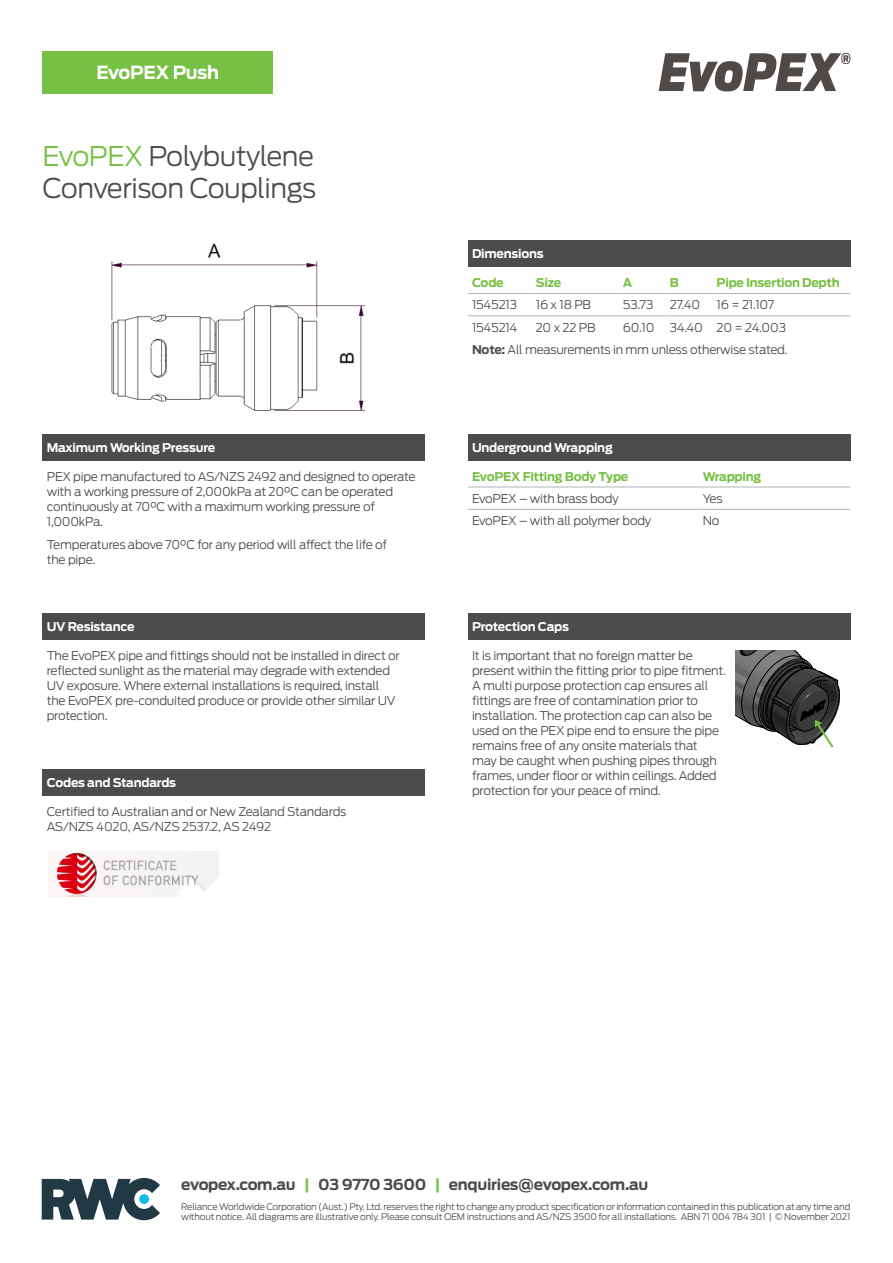
<style>
.page{position:relative;width:893px;height:1263px;background:#fff}
.page>*{position:absolute;margin:0;border:0;box-sizing:border-box;transform-origin:0 0}
.H2_-_Charcoal{font:300 27px/31.5px "Antenna";letter-spacing:-.02em;color:#4b4c4d}
.Category_Title{font:700 18px "Antenna";letter-spacing:-.02em;color:#fff}
.t1{font:700 15px "Antenna";letter-spacing:-.02em;color:#4b4c4d}
.Table_Body_-_Paragra{font:300 12px/15px "Antenna";letter-spacing:-.02em;color:#4b4c4d}
.Table_Body_-_Standar{font:300 12px "Antenna";letter-spacing:-.02em;color:#4b4c4d}
.Table_Heading{font:700 12px "Antenna";letter-spacing:-.02em;color:#fff}
.Table_Subheading{font:700 12px "Antenna";letter-spacing:-.02em;color:#76c043}
.t2{font:300 9px/10.5px "Antenna";letter-spacing:-.02em;color:#4b4c4d}
.s1{color:#76c043}
.s2{font-weight:700}
</style>
<div class="page">
<div style="left:43px;top:51px;width:230px;height:42px;background:#76c043"></div>
<svg style="left:659px;top:53px;width:191px;height:38px"></svg>
<svg style="left:42px;top:1178px;width:118px;height:42px"></svg>
<img style="left:111px;top:243px;width:255px;height:168px">
<div style="left:468px;top:240px;width:382px;height:27px;background:#4b4c4d"></div>
<hr style="left:468px;top:293px;width:63px;height:1px;background:#b1b4b5">
<hr style="left:531px;top:293px;width:88px;height:1px;background:#b1b4b5">
<hr style="left:619px;top:293px;width:46px;height:1px;background:#b1b4b5">
<hr style="left:665px;top:293px;width:47px;height:1px;background:#b1b4b5">
<hr style="left:712px;top:293px;width:138px;height:1px;background:#b1b4b5">
<hr style="left:468px;top:316px;width:63px;height:1px;background:#b1b4b5">
<hr style="left:531px;top:316px;width:88px;height:1px;background:#b1b4b5">
<hr style="left:619px;top:316px;width:46px;height:1px;background:#b1b4b5">
<hr style="left:665px;top:316px;width:47px;height:1px;background:#b1b4b5">
<hr style="left:712px;top:316px;width:138px;height:1px;background:#b1b4b5">
<div style="left:43px;top:434px;width:382px;height:26px;background:#4b4c4d"></div>
<div style="left:43px;top:613px;width:382px;height:27px;background:#4b4c4d"></div>
<div style="left:43px;top:769px;width:382px;height:26px;background:#4b4c4d"></div>
<div style="left:468px;top:434px;width:382px;height:26px;background:#4b4c4d"></div>
<hr style="left:468px;top:487px;width:230px;height:1px;background:#b1b4b5">
<hr style="left:698px;top:487px;width:152px;height:1px;background:#b1b4b5">
<hr style="left:468px;top:509px;width:230px;height:1px;background:#b1b4b5">
<hr style="left:698px;top:509px;width:152px;height:1px;background:#b1b4b5">
<div style="left:468px;top:613px;width:382px;height:27px;background:#4b4c4d"></div>
<img style="left:48px;top:852px;width:170px;height:45px">
<svg style="left:735px;top:650px;width:105px;height:98px"></svg>
<p class="Category_Title" style="left:96px;top:62px;width:124px">EvoPEX Push</p>
<p class="H2_-_Charcoal" style="left:43px;top:141px;width:275px"><span class="s1">EvoPEX</span> Polybutylene<br>Converison Couplings</p>
<p class="Table_Heading" style="left:47px;top:440px;width:170px">Maximum Working Pressure</p>
<p class="Table_Body_-_Paragra" style="left:47px;top:469px;width:370px">PEX pipe manufactured to AS/NZS 2492 and designed to operate with a working pressure of 2,000kPa at 20°C can be operated continuously at 70°C with a maximum working pressure of 1,000kPa.</p>
<p class="Table_Body_-_Paragra" style="left:47px;top:537px;width:342px">Temperatures above 70°C for any period will affect the life of the pipe.</p>
<p class="Table_Heading" style="left:47px;top:620px;width:89px">UV Resistance</p>
<p class="Table_Body_-_Paragra" style="left:47px;top:648px;width:355px">The EvoPEX pipe and fittings should not be installed in direct or reflected sunlight as the material may degrade with extended UV exposure. Where external installations is required, install the EvoPEX pre-conduited produce or provide other similar UV protection.</p>
<p class="Table_Heading" style="left:47px;top:775px;width:131px">Codes and Standards</p>
<p class="Table_Body_-_Paragra" style="left:47px;top:804px;width:301px">Certified to Australian and or New Zealand Standards<br>AS/NZS 4020, AS/NZS 2537.2, AS 2492</p>
<p class="Table_Heading" style="left:472px;top:247px;width:73px">Dimensions</p>
<p class="Table_Subheading" style="left:472px;top:276px;width:33px">Code</p>
<p class="Table_Subheading" style="left:536px;top:276px;width:27px">Size</p>
<p class="Table_Subheading" style="left:623px;top:276px;width:11px">A</p>
<p class="Table_Subheading" style="left:670px;top:276px;width:11px">B</p>
<p class="Table_Subheading" style="left:716px;top:276px;width:125px">Pipe Insertion Depth</p>
<p class="Table_Body_-_Standar" style="left:472px;top:298px;width:47px">1545213</p>
<p class="Table_Body_-_Standar" style="left:536px;top:298px;width:57px">16 x 18 PB</p>
<p class="Table_Body_-_Standar" style="left:623px;top:298px;width:32px">53.73</p>
<p class="Table_Body_-_Standar" style="left:670px;top:298px;width:32px">27.40</p>
<p class="Table_Body_-_Standar" style="left:716px;top:298px;width:59px">16 = 21.107</p>
<p class="Table_Body_-_Standar" style="left:472px;top:320px;width:47px">1545214</p>
<p class="Table_Body_-_Standar" style="left:536px;top:320px;width:61px">20 x 22 PB</p>
<p class="Table_Body_-_Standar" style="left:623px;top:320px;width:33px">60.10</p>
<p class="Table_Body_-_Standar" style="left:670px;top:320px;width:35px">34.40</p>
<p class="Table_Body_-_Standar" style="left:716px;top:320px;width:71px">20 = 24.003</p>
<p class="Table_Body_-_Standar" style="left:472px;top:343px;width:317px"><span class="s2">Note:</span> All measurements in mm unless otherwise stated.</p>
<p class="Table_Heading" style="left:472px;top:440px;width:142px">Underground Wrapping</p>
<p class="Table_Subheading" style="left:472px;top:469px;width:158px">EvoPEX Fitting Body Type</p>
<p class="Table_Subheading" style="left:703px;top:469px;width:60px">Wrapping</p>
<p class="Table_Body_-_Standar" style="left:472px;top:491px;width:148px">EvoPEX – with brass body</p>
<p class="Table_Body_-_Standar" style="left:703px;top:491px;width:21px">Yes</p>
<p class="Table_Body_-_Standar" style="left:472px;top:514px;width:181px">EvoPEX – with all polymer body</p>
<p class="Table_Body_-_Standar" style="left:703px;top:514px;width:18px">No</p>
<p class="Table_Heading" style="left:472px;top:620px;width:99px">Protection Caps</p>
<p class="Table_Body_-_Paragra" style="left:472px;top:648px;width:255px">It is important that no foreign matter be present within the fitting prior to pipe fitment.<br>A multi purpose protection cap ensures all fittings are free of contamination prior to installation. The protection cap can also be used on the PEX pipe end to ensure the pipe remains free of any onsite materials that<br>may be caught when pushing pipes through frames, under floor or within ceilings. Added protection for your peace of mind.</p>
<p class="t1" style="left:181px;top:1175px;width:468px">evopex.com.au <span class="s1">|</span> 03 9770 3600 <span class="s1">|</span> enquiries@evopex.com.au</p>
<p class="t2" style="left:181px;top:1201px;width:671px">Reliance Worldwide Corporation (Aust.) Pty. Ltd. reserves the right to change any product specification or information contained in this publication at any time and without notice. All diagrams are illustrative only. Please consult OEM instructions and AS/NZS 3500 for all installations. ABN 71 004 784 301 | © November 2021</p>
</div>
